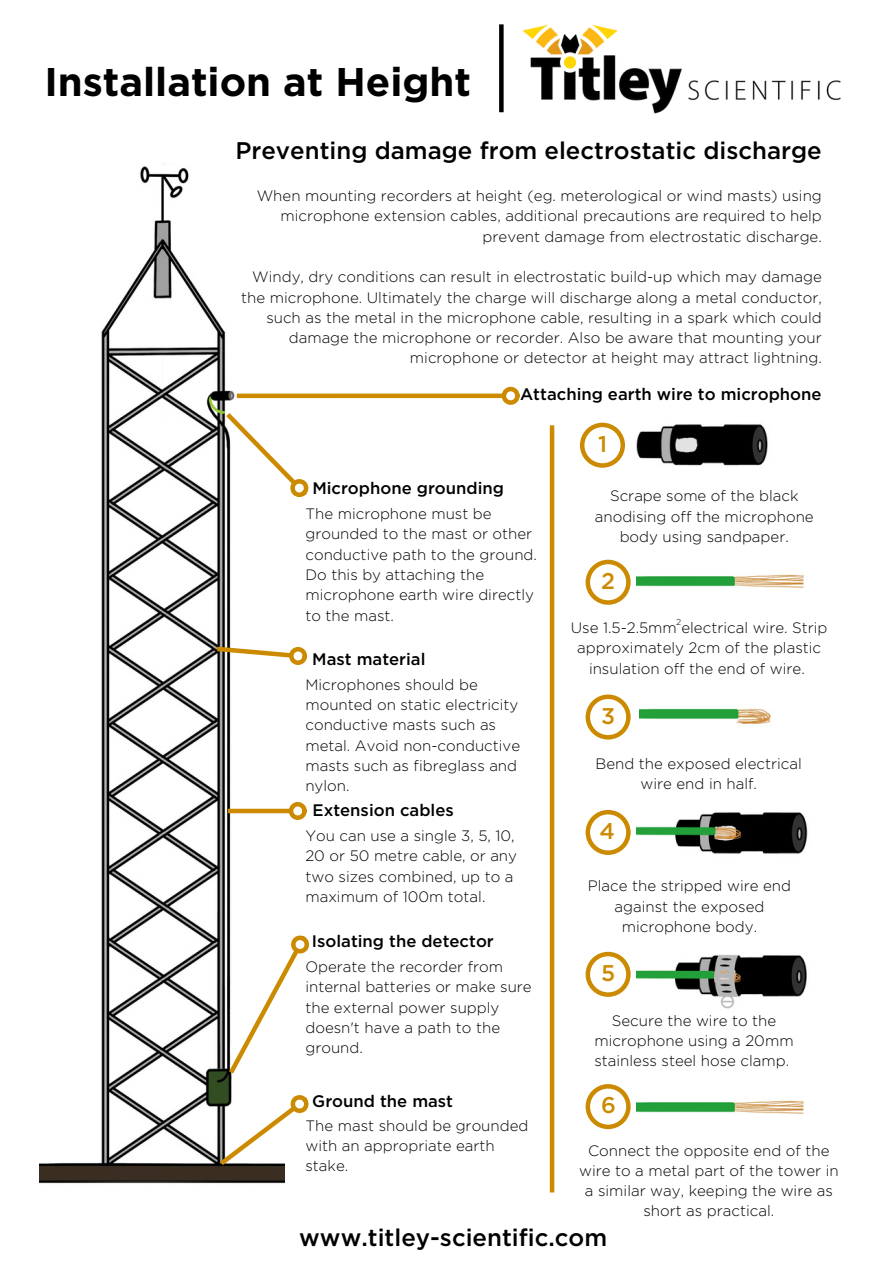
<style>
.page{position:relative;width:894px;height:1264px;background:#fff}
.page>*{position:absolute;margin:0;border:0;box-sizing:border-box;transform-origin:0 0}
.t1{font:700 40.05px "Gotham";color:#000}
.t2{font:500 24px "Gotham";color:#000}
.t3{font:500 22.65px "Gotham";color:#cc8a00}
.t4{font:500 16.65px "Gotham";color:#000}
.t5{font:300 15px/20.2px "Gotham";color:#000;text-align:center}
.t6{font:300 8.55px "Gotham";color:#000}
</style>
<div class="page">
<img style="left:522px;top:24px;width:319px;height:89px">
<svg style="left:499px;top:24px;width:4px;height:88px"></svg>
<img style="left:39px;top:166px;width:246px;height:1018px">
<svg style="left:212px;top:644px;width:83px;height:16px"></svg>
<div style="left:288px;top:646px;width:19px;height:19px;border:5px solid #cc8a00;border-radius:50%"></div>
<svg style="left:221px;top:408px;width:88px;height:96px"></svg>
<div style="left:228px;top:808px;width:62px;height:5px;background:#cc8a00"></div>
<div style="left:289px;top:802px;width:18px;height:18px;border:4px solid #cc8a00;border-radius:50%"></div>
<svg style="left:225px;top:929px;width:84px;height:149px"></svg>
<div style="left:237px;top:393px;width:265px;height:5px;background:#cc8a00"></div>
<div style="left:501px;top:387px;width:18px;height:18px;border:5px solid #cc8a00;border-radius:50%"></div>
<img style="left:636px;top:424px;width:132px;height:42px">
<img style="left:636px;top:574px;width:168px;height:14px">
<img style="left:639px;top:708px;width:132px;height:16px">
<img style="left:636px;top:812px;width:172px;height:42px">
<img style="left:636px;top:954px;width:171px;height:55px">
<div style="left:549px;top:425px;width:5px;height:767px;background:#cc8a00"></div>
<svg style="left:580px;top:422px;width:45px;height:46px"></svg>
<svg style="left:585px;top:559px;width:45px;height:45px"></svg>
<svg style="left:585px;top:694px;width:45px;height:45px"></svg>
<svg style="left:585px;top:809px;width:45px;height:46px"></svg>
<svg style="left:585px;top:951px;width:45px;height:45px"></svg>
<svg style="left:215px;top:1088px;width:94px;height:81px"></svg>
<svg style="left:585px;top:1084px;width:45px;height:45px"></svg>
<img style="left:636px;top:1100px;width:168px;height:14px">
<p class="t1" style="left:44px;top:64px;width:428px">Installation at Height</p>
<p class="t2" style="left:235px;top:140px;width:587px">Preventing damage from electrostatic discharge</p>
<p class="t5" style="left:257px;top:186px;width:566px;text-align:right">When mounting recorders at height (eg. meterological or wind masts) using microphone extension cables, additional precautions are required to help prevent damage from electrostatic discharge.</p>
<p class="t5" style="left:241px;top:268px;width:582px;text-align:right">Windy, dry conditions can result in electrostatic build-up which may damage the microphone. Ultimately the charge will discharge along a metal conductor, such as the metal in the microphone cable, resulting in a spark which could damage the microphone or recorder. Also be aware that mounting your microphone or detector at height may attract lightning.</p>
<p class="t4" style="left:520px;top:387px;width:303px">Attaching earth wire to microphone</p>
<p class="t4" style="left:312px;top:481px;width:193px">Microphone grounding</p>
<p class="t5" style="left:305px;top:504px;width:233px;text-align:left">The microphone must be grounded to the mast or other conductive path to the ground.<br>Do this by attaching the microphone earth wire directly to the mast.</p>
<p class="t4" style="left:312px;top:651px;width:115px">Mast material</p>
<p class="t5" style="left:305px;top:675px;width:216px;text-align:left">Microphones should be mounted on static electricity conductive masts such as metal. Avoid non-conductive masts such as fibreglass and nylon.</p>
<p class="t4" style="left:312px;top:802px;width:143px">Extension cables</p>
<p class="t5" style="left:305px;top:826px;width:213px;text-align:left">You can use a single 3, 5, 10,<br>20 or 50 metre cable, or any two sizes combined, up to a maximum of 100m total.</p>
<p class="t4" style="left:312px;top:933px;width:183px">Isolating the detector</p>
<p class="t5" style="left:305px;top:957px;width:228px;text-align:left">Operate the recorder from internal batteries or make sure the external power supply doesn't have a path to the ground.</p>
<p class="t4" style="left:312px;top:1093px;width:142px">Ground the mast</p>
<p class="t5" style="left:305px;top:1116px;width:224px;text-align:left">The mast should be grounded with an appropriate earth stake.</p>
<p class="t3" style="left:598px;top:434px;width:10px">1</p>
<p class="t5" style="left:594px;top:486px;width:220px">Scrape some of the black anodising off the microphone body using sandpaper.</p>
<p class="t3" style="left:601px;top:571px;width:15px">2</p>
<p class="t6" style="left:676px;top:617px;width:7px">2</p>
<p class="t5" style="left:570px;top:618px;width:258px">Use 1.5-2.5mm electrical wire. Strip approximately 2cm of the plastic insulation off the end of wire.</p>
<p class="t3" style="left:601px;top:705px;width:16px">3</p>
<p class="t5" style="left:595px;top:754px;width:208px">Bend the exposed electrical wire end in half.</p>
<p class="t3" style="left:599px;top:821px;width:17px">4</p>
<p class="t5" style="left:587px;top:876px;width:205px">Place the stripped wire end against the exposed microphone body.</p>
<p class="t3" style="left:601px;top:963px;width:16px">5</p>
<p class="t5" style="left:594px;top:1011px;width:201px">Secure the wire to the microphone using a 20mm stainless steel hose clamp.</p>
<p class="t3" style="left:601px;top:1095px;width:16px">6</p>
<p class="t5" style="left:579px;top:1140px;width:261px">Connect the opposite end of the wire to a metal part of the tower in a similar way, keeping the wire as short as practical.</p>
<p class="t2" style="left:299px;top:1227px;width:309px">www.titley-scientific.com</p>
</div>
